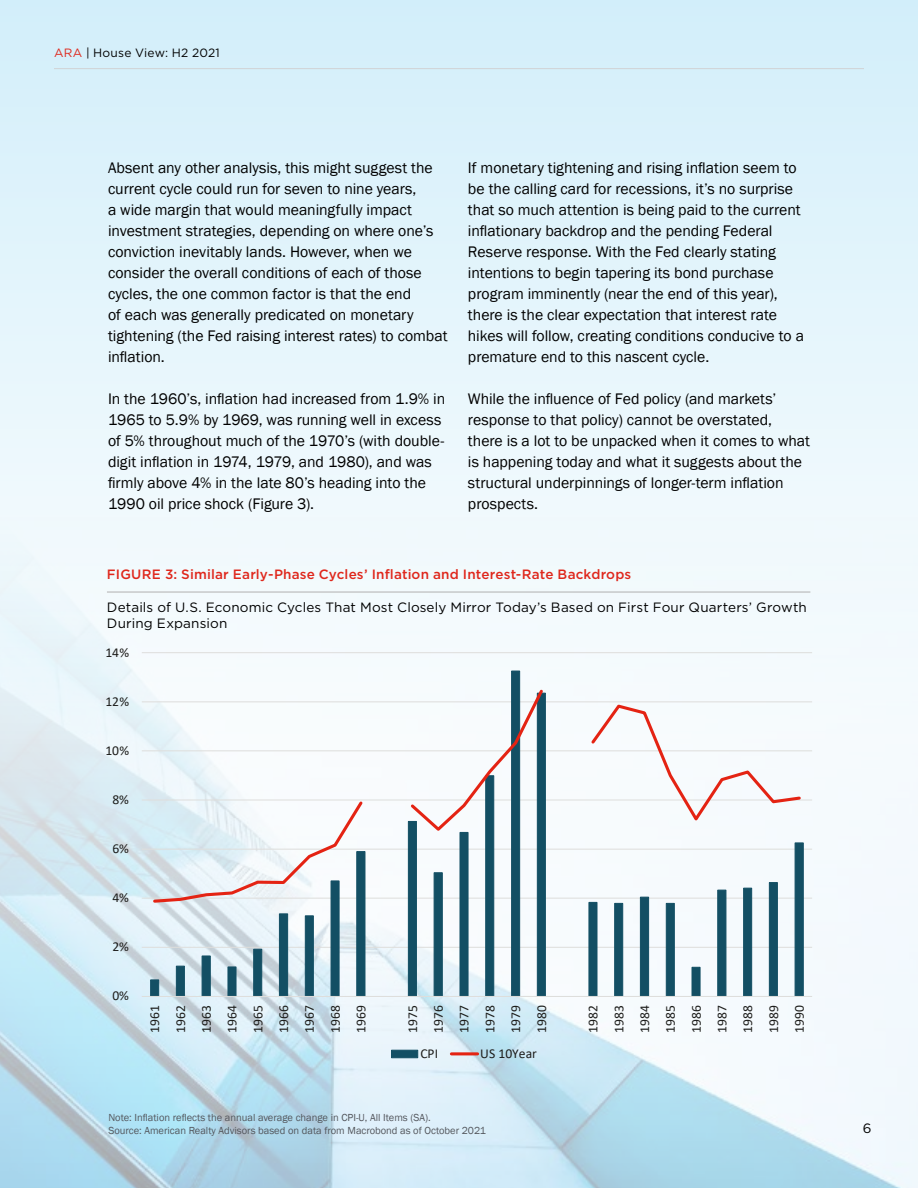
<style>
.page{position:relative;width:918px;height:1188px;background:#fff}
.page>*{position:absolute;margin:0;border:0;box-sizing:border-box;transform-origin:0 0}
.t1{font:15.75px/21px "Franklin Gothic";color:#000}
.t2{font:13.65px/25.8px "Calibri";color:#1d1d1b;text-align:justify}
.t3{font:13.5px/16.2px "Gotham";letter-spacing:.01em;color:#000}
.t4{font:500 13.5px "Gotham";letter-spacing:.01em;color:#df271c}
.t5{font:12px "Gotham";letter-spacing:.015em;color:#000}
.t6{font:10.5px/12.6px "Franklin Gothic";color:#52555b}
.s1{color:#df271c}
</style>
<div class="page">
<div style="left:0;top:0;width:918px;height:1188px;background:linear-gradient(to right,#e0f3fb,#e0f3fb)"></div>
<img style="left:0;top:467px;width:918px;height:721px">
<hr style="left:54px;top:68px;width:810px;height:1px;background:#d1d3d4">
<hr style="left:107px;top:591px;width:703px;height:2px;background:#c6c8c9">
<hr style="left:142px;top:947px;width:670px;height:1px;background:#dededc">
<hr style="left:142px;top:898px;width:670px;height:1px;background:#dededc">
<hr style="left:142px;top:849px;width:670px;height:1px;background:#dededc">
<hr style="left:142px;top:799px;width:670px;height:2px;background:#dededc">
<hr style="left:142px;top:750px;width:670px;height:1px;background:#dededc">
<hr style="left:142px;top:701px;width:670px;height:1px;background:#dededc">
<hr style="left:142px;top:652px;width:670px;height:1px;background:#dededc">
<svg style="left:150px;top:670px;width:654px;height:326px"></svg>
<hr style="left:142px;top:996px;width:670px;height:1px;background:#dededc">
<svg style="left:151px;top:687px;width:652px;height:217px"></svg>
<div style="left:391px;top:1050px;width:27px;height:8px;background:#134f64;border:1px solid #134f64"></div>
<hr style="left:451px;top:1052px;width:27px;height:3px;background:#e42313">
<p class="t5" style="left:54px;top:45px;width:167px"><span class="s1">ARA</span> | House View: H2 2021</p>
<p class="t1" style="left:108px;top:158px;width:341px">Absent any other analysis, this might suggest the current cycle could run for seven to nine years,<br>a wide margin that would meaningfully impact investment strategies, depending on where one’s conviction inevitably lands. However, when we consider the overall conditions of each of those cycles, the one common factor is that the end<br>of each was generally predicated on monetary tightening (the Fed raising interest rates) to combat inflation.</p>
<p class="t1" style="left:108px;top:389px;width:339px">In the 1960’s, inflation had increased from 1.9% in 1965 to 5.9% by 1969, was running well in excess of 5% throughout much of the 1970’s (with double&shy;digit inflation in 1974, 1979, and 1980), and was firmly above 4% in the late 80’s heading into the 1990 oil price shock (Figure 3).</p>
<p class="t1" style="left:468px;top:158px;width:338px">If monetary tightening and rising inflation seem to be the calling card for recessions, it’s no surprise that so much attention is being paid to the current inflationary backdrop and the pending Federal Reserve response. With the Fed clearly stating intentions to begin tapering its bond purchase program imminently (near the end of this year), there is the clear expectation that interest rate hikes will follow, creating conditions conducive to a premature end to this nascent cycle.</p>
<p class="t1" style="left:468px;top:389px;width:344px">While the influence of Fed policy (and markets’ response to that policy) cannot be overstated, there is a lot to be unpacked when it comes to what is happening today and what it suggests about the structural underpinnings of longer-term inflation prospects.</p>
<p class="t4" style="left:107px;top:566px;width:526px">FIGURE 3: Similar Early-Phase Cycles’ Inflation and Interest-Rate Backdrops</p>
<p class="t3" style="left:107px;top:599px;width:701px">Details of U.S. Economic Cycles That Most Closely Mirror Today’s Based on First Four Quarters’ Growth<br>During Expansion</p>
<p class="t2" style="left:105px;top:639px;width:25px">14%</p>
<p class="t2" style="left:105px;top:688px;width:25px">12%</p>
<p class="t2" style="left:105px;top:737px;width:25px">10%</p>
<p class="t2" style="left:112px;top:786px;width:18px">8%</p>
<p class="t2" style="left:112px;top:835px;width:18px">6%</p>
<p class="t2" style="left:112px;top:884px;width:18px">4%</p>
<p class="t2" style="left:112px;top:933px;width:18px">2%</p>
<p class="t2" style="left:112px;top:982px;width:18px">0%</p>
<p class="t2" style="left:141px;top:1033px;width:29px;rotate:-90deg">1961<br>1962<br>1963<br>1964<br>1965<br>1966<br>1967<br>1968<br>1969</p>
<p class="t2" style="left:399px;top:1033px;width:29px;rotate:-90deg">1975<br>1976<br>1977<br>1978<br>1979<br>1980</p>
<p class="t2" style="left:580px;top:1033px;width:29px;rotate:-90deg">1982<br>1983<br>1984<br>1985<br>1986<br>1987<br>1988<br>1989<br>1990</p>
<p class="t2" style="left:420px;top:1040px;width:19px">CPI</p>
<p class="t2" style="left:480px;top:1040px;width:58px">US 10Year</p>
<p class="t6" style="left:108px;top:1112px;width:379px">Note: Inflation reflects the annual average change in CPI-U, All Items (SA).<br>Source: American Realty Advisors based on data from Macrobond as of October 2021</p>
<p class="t3" style="left:863px;top:1120px;width:10px">6</p>
</div>
